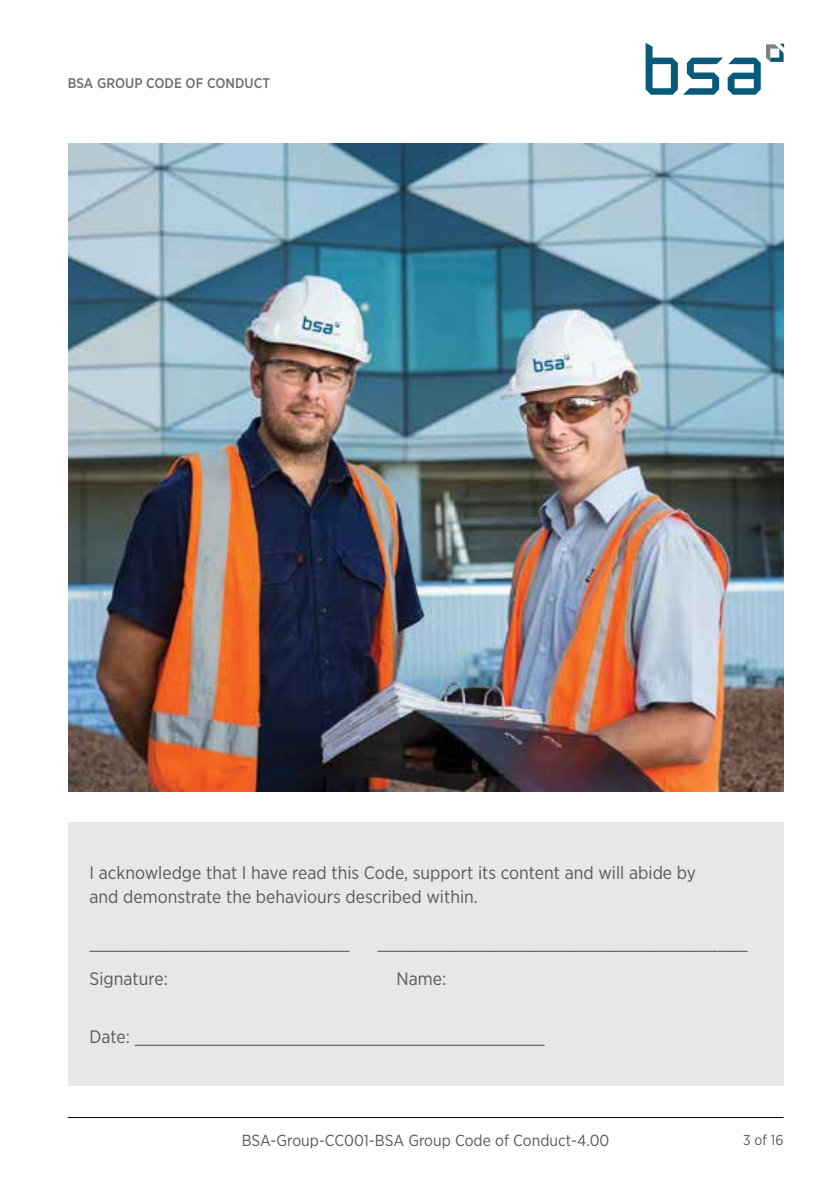
<style>
.page{position:relative;width:840px;height:1191px;background:#fff}
.page>*{position:absolute;margin:0;border:0;box-sizing:border-box;transform-origin:0 0}
.t1{font:18px/24px "Gotham Narrow";color:#58595b}
.t2{font:16px "Gotham Narrow";color:#58595b}
.t3{font:14.4px "Gotham Narrow";color:#58595b}
.t4{font:500 14px "Gotham Narrow";color:#6d6e71}
</style>
<div class="page">
<svg style="left:645px;top:43px;width:138px;height:52px"></svg>
<hr style="left:68px;top:1117px;width:715px;height:1px;background:#000">
<div style="left:68px;top:822px;width:715px;height:264px;background:#e6e7e8"></div>
<img style="left:68px;top:143px;width:715px;height:648px">
<p class="t4" style="left:68px;top:74px;width:204px">BSA GROUP CODE OF CONDUCT</p>
<p class="t1" style="left:89px;top:860px;width:607px">I acknowledge that I have read this Code, support its content and will abide by and demonstrate the behaviours described within.</p>
<p class="t1" style="left:89px;top:930px;width:261px">__________________________</p>
<p class="t1" style="left:377px;top:930px;width:371px">_____________________________________</p>
<p class="t1" style="left:89px;top:966px;width:80px">Signature:</p>
<p class="t1" style="left:396px;top:966px;width:51px">Name:</p>
<p class="t1" style="left:89px;top:1024px;width:456px">Date: _________________________________________</p>
<p class="t2" style="left:241px;top:1130px;width:369px">BSA-Group-CC001-BSA Group Code of Conduct-4.00</p>
<p class="t3" style="left:742px;top:1131px;width:42px">3 of 16</p>
</div>
